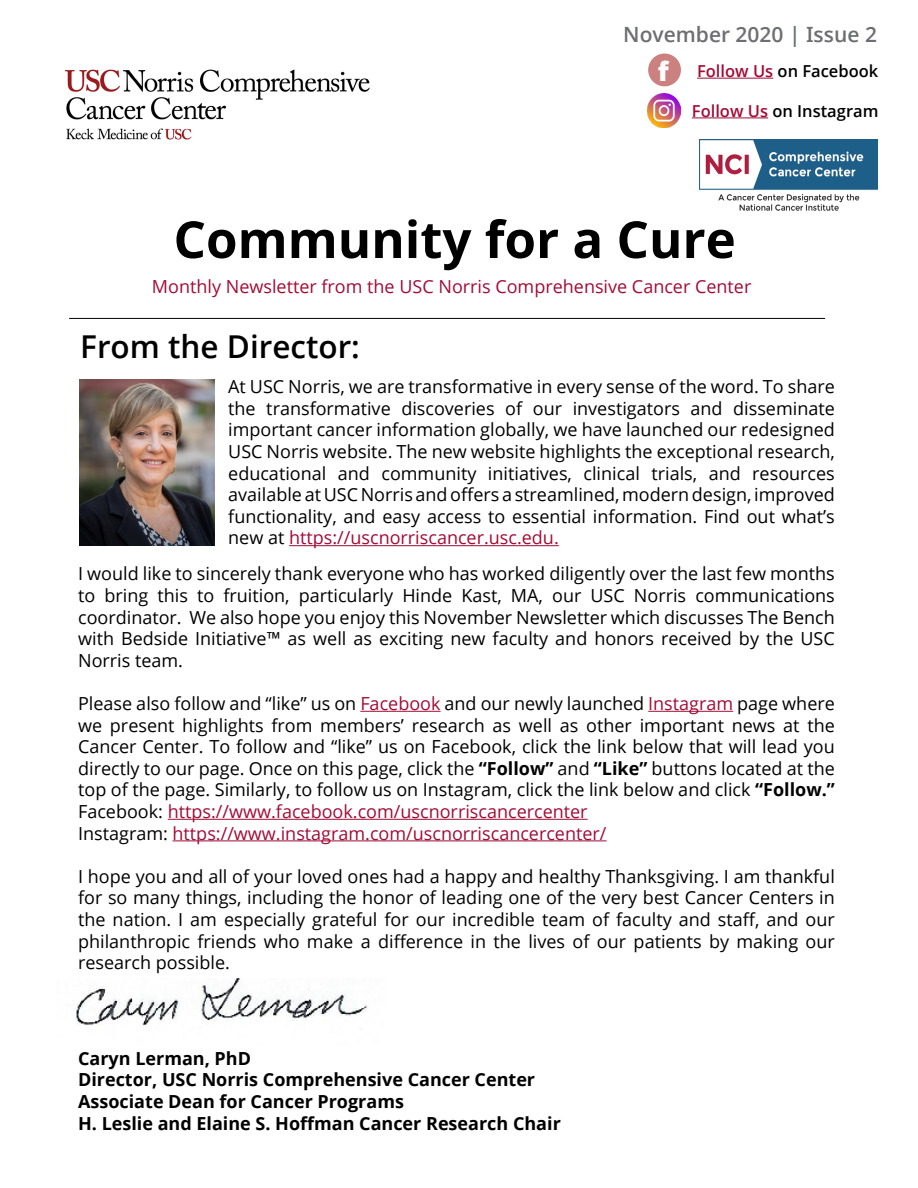
<style>
.page{position:relative;width:918px;height:1188px;background:#fff}
.page>*{position:absolute;margin:0;border:0;box-sizing:border-box;transform-origin:0 0}
.t1{font:700 51px "Open Sans";color:#000}
.t2{font:600 31.5px "Open Sans";color:#000}
.t3{font:600 21px "Open Sans";color:#6d6e71}
.t4{font:18px/21.6px "Open Sans";color:#000;text-align:justify}
.t5{font:700 18px/21.6px "Open Sans";color:#000}
.t6{font:18px "Open Sans";color:#a30b35}
.t7{font:600 16.5px "Open Sans";color:#000}
.s1{font-weight:800;font-size:26.7px;color:#fff}
.s2{color:#a30b35}
.s3{font-weight:700}
</style>
<div class="page">
<img style="left:64px;top:69px;width:306px;height:71px">
<img style="left:700px;top:140px;width:178px;height:71px">
<hr style="left:697px;top:78px;width:76px;height:1px;background:#a30b35">
<div style="left:648px;top:54px;width:33px;height:32px;background:#cb817f;border-radius:50%"></div>
<hr style="left:692px;top:118px;width:76px;height:1px;background:#a30b35">
<img style="left:647px;top:94px;width:33px;height:34px">
<img style="left:80px;top:379px;width:135px;height:167px">
<hr style="left:289px;top:545px;width:270px;height:1px;background:#a30b35">
<img style="left:76px;top:979px;width:292px;height:46px">
<hr style="left:360px;top:711px;width:81px;height:1px;background:#a30b35">
<hr style="left:648px;top:711px;width:85px;height:1px;background:#a30b35">
<hr style="left:168px;top:819px;width:420px;height:1px;background:#a30b35">
<hr style="left:173px;top:840px;width:434px;height:1px;background:#a30b35">
<hr style="left:69px;top:318px;width:756px;height:1px;background:#000">
<p class="t3" style="left:623px;top:20px;width:255px">November 2020 | Issue 2</p>
<p class="t7" style="left:658px;top:60px;width:222px"><span class="s1">f</span> <span class="s2">Follow Us</span> on Facebook</p>
<p class="t7" style="left:692px;top:99px;width:188px"><span class="s2">Follow Us</span> on Instagram</p>
<h1 class="t1" style="left:174px;top:204px;width:564px">Community for a Cure</h1>
<p class="t6" style="left:152px;top:274px;width:601px">Monthly Newsletter from the USC Norris Comprehensive Cancer Center</p>
<h2 class="t2" style="left:80px;top:325px;width:281px">From the Director:</h2>
<p class="t4" style="left:228px;top:375px;width:608px">At USC Norris, we are transformative in every sense of the word. To share the transformative discoveries of our investigators and disseminate important cancer information globally, we have launched our redesigned USC Norris website. The new website highlights the exceptional research, educational and community initiatives, clinical trials, and resources available at USC Norris and offers a streamlined, modern design, improved functionality, and easy access to essential information. Find out what’s new at <span class="s2">https://uscnorriscancer.usc.edu.</span></p>
<p class="t4" style="left:78px;top:563px;width:758px">I would like to sincerely thank everyone who has worked diligently over the last few months to bring this to fruition, particularly Hinde Kast, MA, our USC Norris communications coordinator. We also hope you enjoy this November Newsletter which discusses The Bench with Bedside Initiative™ as well as exciting new faculty and honors received by the USC Norris team.</p>
<p class="t4" style="left:78px;top:692px;width:758px;text-align:left">Please also follow and “like” us on <span class="s2">Facebook</span> and our newly launched <span class="s2">Instagram</span> page where we present highlights from members’ research as well as other important news at the Cancer Center. To follow and “like” us on Facebook, click the link below that will lead you directly to our page. Once on this page, click the <span class="s3">“Follow”</span> and <span class="s3">“Like”</span> buttons located at the top of the page. Similarly, to follow us on Instagram, click the link below and click <span class="s3">“Follow.” </span>Facebook: <span class="s2">https://www.facebook.com/uscnorriscancercenter<br></span>Instagram: <span class="s2">https://www.instagram.com/uscnorriscancercenter/</span></p>
<p class="t4" style="left:78px;top:865px;width:758px">I hope you and all of your loved ones had a happy and healthy Thanksgiving. I am thankful for so many things, including the honor of leading one of the very best Cancer Centers in the nation. I am especially grateful for our incredible team of faculty and staff, and our philanthropic friends who make a difference in the lives of our patients by making our research possible.</p>
<p class="t5" style="left:78px;top:1047px;width:484px">Caryn Lerman, PhD<br>Director, USC Norris Comprehensive Cancer Center Associate Dean for Cancer Programs<br>H. Leslie and Elaine S. Hoffman Cancer Research Chair</p>
</div>
